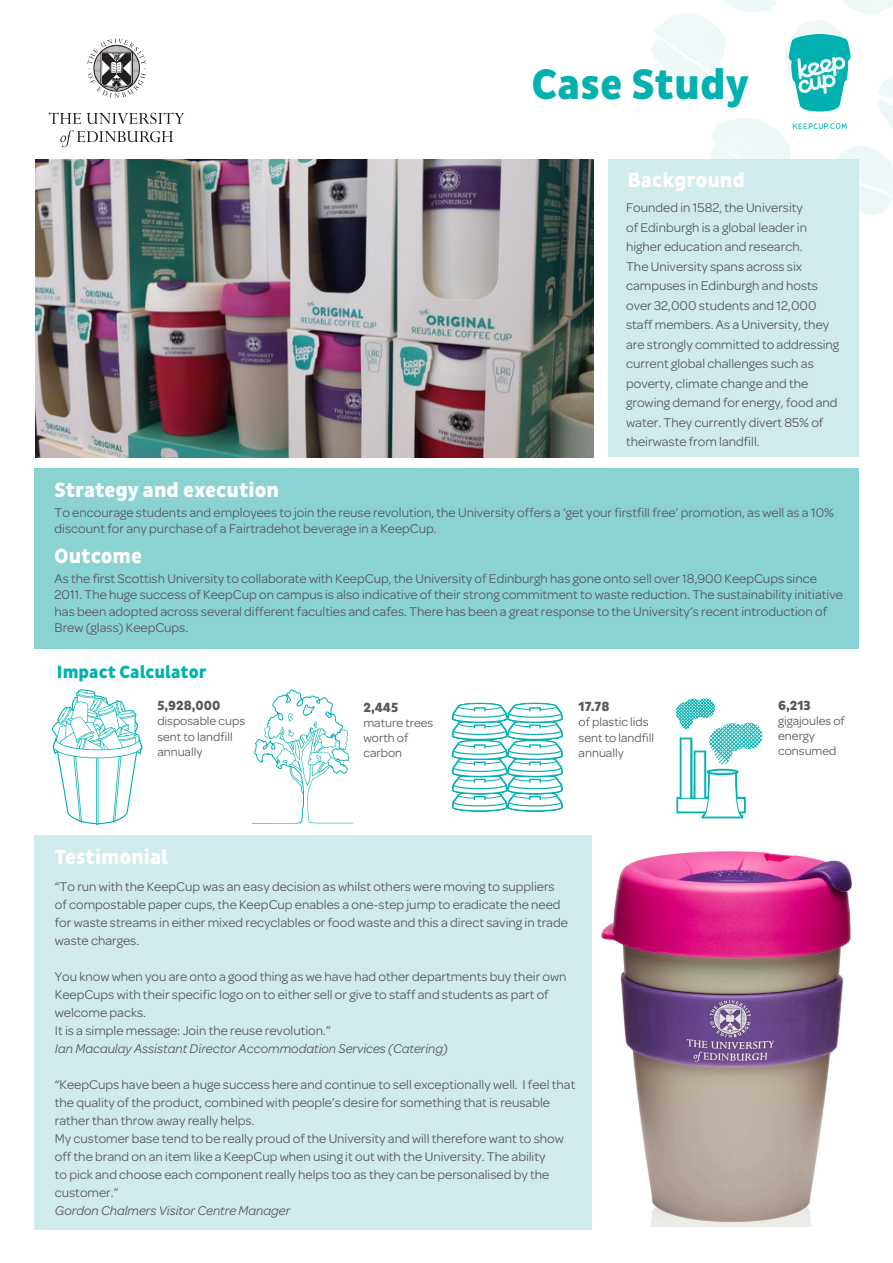
<style>
.page{position:relative;width:893px;height:1263px;background:#fff}
.page>*{position:absolute;margin:0;border:0;box-sizing:border-box;transform-origin:0 0}
.t1{font:800 43.5px "Pluto Sans Cond";color:#00b1b0}
.t2{font:800 21px "Pluto Sans Cond";color:#fff}
.t3{font:800 18px "Pluto Sans Cond";color:#00b1b0}
.t4{font:13.5px/19.5px "Omnes";color:#57585a}
.t5{font:italic 13.5px "Omnes";color:#57585a}
.t6{font:800 13.5px "Pluto Sans Cond";color:#57585a}
.t7{font:12.75px/15.3px "Omnes";color:#57585a}
</style>
<div class="page">
<div style="left:34px;top:835px;width:557px;height:395px;background:#d0ebec"></div>
<svg style="left:789px;top:34px;width:62px;height:95px"></svg>
<div style="left:608px;top:159px;width:251px;height:298px;background:#d0ebec"></div>
<div style="left:34px;top:469px;width:825px;height:180px;background:#8bd2d3"></div>
<svg style="left:52px;top:689px;width:90px;height:136px"></svg>
<svg style="left:252px;top:689px;width:101px;height:135px"></svg>
<svg style="left:451px;top:702px;width:112px;height:110px"></svg>
<svg style="left:529px;top:707px;width:12px;height:5px"></svg>
<svg style="left:675px;top:698px;width:87px;height:121px"></svg>
<div style="left:707px;top:769px;width:31px;height:6px;border:2px solid #00b1b0;border-radius:50%"></div>
<svg style="left:87px;top:39px;width:59px;height:59px"></svg>
<svg style="left:49px;top:113px;width:32px;height:11px"></svg>
<svg style="left:87px;top:113px;width:97px;height:11px"></svg>
<svg style="left:60px;top:130px;width:113px;height:17px"></svg>
<img style="left:601px;top:851px;width:251px;height:376px">
<img style="left:36px;top:159px;width:558px;height:298px">
<p class="t1" style="left:531px;top:59px;width:219px">Case Study</p>
<p class="t2" style="left:628px;top:167px;width:119px">Background</p>
<p class="t4" style="left:626px;top:198px;width:215px">Founded in 1582, the University<br>of Edinburgh is a global leader in higher education and research.<br>The University spans across six campuses in Edinburgh and hosts over 32,000 students and 12,000 staff members. As a University, they are strongly committed to addressing current global challenges such as poverty, climate change and the growing demand for energy, food and water. They currently divert 85% of theirwaste from landfill.</p>
<p class="t2" style="left:55px;top:477px;width:226px">Strategy and execution</p>
<p class="t4" style="left:55px;top:504px;width:781px;line-height:16.2px">To encourage students and employees to join the reuse revolution, the University offers a ‘get your firstfill free’ promotion, as well as a 10% discount for any purchase of a Fairtradehot beverage in a KeepCup.</p>
<p class="t2" style="left:55px;top:544px;width:89px">Outcome</p>
<p class="t4" style="left:55px;top:571px;width:790px;line-height:16.2px">As the first Scottish University to collaborate with KeepCup, the University of Edinburgh has gone onto sell over 18,900 KeepCups since 2011. The huge success of KeepCup on campus is also indicative of their strong commitment to waste reduction. The sustainability initiative has been adopted across several different faculties and cafes. There has been a great response to the University’s recent introduction of Brew (glass) KeepCups.</p>
<p class="t3" style="left:57px;top:661px;width:151px">Impact Calculator</p>
<p class="t6" style="left:157px;top:698px;width:65px">5,928,000</p>
<p class="t7" style="left:157px;top:713px;width:89px">disposable cups sent to landfill annually</p>
<p class="t6" style="left:363px;top:699px;width:36px">2,445</p>
<p class="t7" style="left:363px;top:715px;width:71px">mature trees</p>
<p class="t7" style="left:363px;top:730px;width:46px">worth of</p>
<p class="t7" style="left:363px;top:746px;width:40px">carbon</p>
<p class="t6" style="left:579px;top:699px;width:32px">17.78</p>
<p class="t7" style="left:579px;top:714px;width:71px">of plastic lids</p>
<p class="t7" style="left:579px;top:730px;width:77px">sent to landfill</p>
<p class="t7" style="left:579px;top:745px;width:47px">annually</p>
<p class="t2" style="left:55px;top:845px;width:115px">Testimonial</p>
<p class="t4" style="left:55px;top:878px;width:515px;line-height:18px">“To run with the KeepCup was an easy decision as whilst others were moving to suppliers of compostable paper cups, the KeepCup enables a one-step jump to eradicate the need for waste streams in either mixed recyclables or food waste and this a direct saving in trade waste charges.</p>
<p class="t4" style="left:55px;top:968px;width:513px;line-height:18px">You know when you are onto a good thing as we have had other departments buy their own<br>KeepCups with their specific logo on to either sell or give to staff and students as part of welcome packs.</p>
<p class="t4" style="left:55px;top:1021px;width:277px">It is a simple message: Join the reuse revolution.”</p>
<p class="t5" style="left:55px;top:1041px;width:395px">Ian Macaulay Assistant Director Accommodation Services (Catering)</p>
<p class="t4" style="left:55px;top:1076px;width:522px;line-height:18px">“KeepCups have been a huge success here and continue to sell exceptionally well. I feel that the quality of the product, combined with people’s desire for something that is reusable rather than throw away really helps.</p>
<p class="t4" style="left:55px;top:1130px;width:510px;line-height:18px">My customer base tend to be really proud of the University and will therefore want to show off the brand on an item like a KeepCup when using it out with the University. The ability<br>to pick and choose each component really helps too as they can be personalised by the customer.”</p>
<p class="t5" style="left:55px;top:1203px;width:237px">Gordon Chalmers Visitor Centre Manager</p>
<p class="t6" style="left:778px;top:697px;width:34px">6,213</p>
<p class="t7" style="left:778px;top:713px;width:68px">gigajoules of energy consumed</p>
</div>
